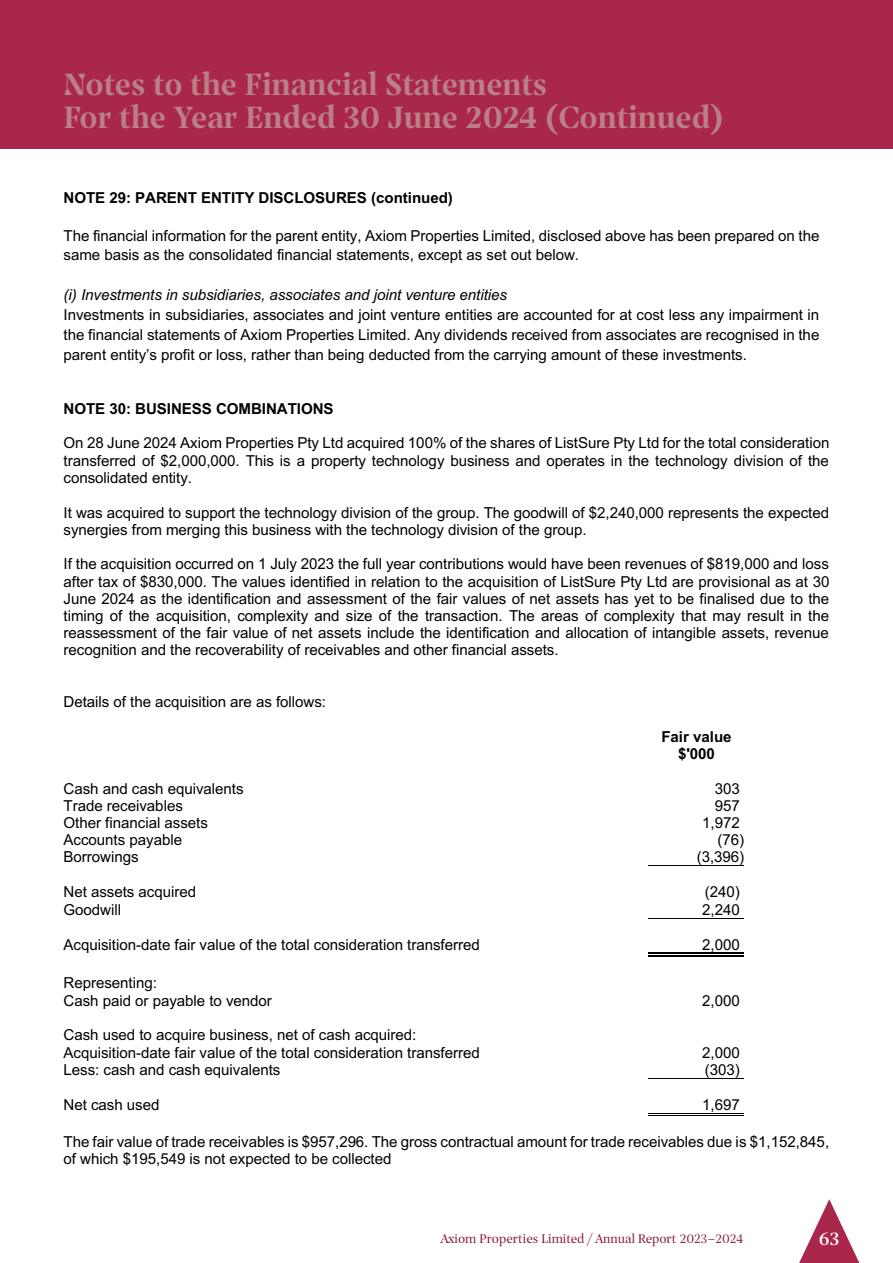
<style>
.page{position:relative;width:893px;height:1263px;background:#fff}
.page>*{position:absolute;margin:0;border:0;box-sizing:border-box;transform-origin:0 0}
.Heading_SMALL_Continued{font:33px/33px "Prospectus M Bld";color:#ba7f87}
.t1{font:19.5px "Prospectus M S Bd";color:#fff}
.t2{font:15.15px/17.2px "Arial";letter-spacing:-.005em;color:#000}
.t3{font:700 15.15px/17.2px "Arial";letter-spacing:-.005em;color:#000;text-align:center}
.t4{font:italic 15.15px "Arial";letter-spacing:-.005em;color:#000}
.t5{font:13.5px "Prospectus M";color:#8c1844}
</style>
<div class="page">
<div style="left:0;top:0;width:893px;height:149px;background:#aa274c"></div>
<svg style="left:799px;top:1199px;width:61px;height:64px"></svg>
<hr style="left:648px;top:866px;width:96px;height:1px;background:#000">
<hr style="left:648px;top:918px;width:96px;height:1px;background:#000">
<hr style="left:648px;top:953px;width:96px;height:1px;background:#000">
<hr style="left:648px;top:956px;width:96px;height:1px;background:#000">
<hr style="left:648px;top:1078px;width:96px;height:1px;background:#000">
<hr style="left:648px;top:1113px;width:96px;height:1px;background:#000">
<hr style="left:648px;top:1115px;width:96px;height:1px;background:#000">
<p class="Heading_SMALL_Continued" style="left:64px;top:66px;width:662px">Notes to the Financial Statements<br>For the Year Ended 30 June 2024 (Continued)</p>
<p class="t3" style="left:64px;top:190px;width:391px">NOTE 29: PARENT ENTITY DISCLOSURES (continued)</p>
<p class="t2" style="left:64px;top:225px;width:757px;line-height:19.8px">The financial information for the parent entity, Axiom Properties Limited, disclosed above has been prepared on the same basis as the consolidated financial statements, except as set out below.</p>
<p class="t4" style="left:64px;top:285px;width:445px">(i) Investments in subsidiaries, associates and joint venture entities</p>
<p class="t2" style="left:64px;top:305px;width:757px;line-height:19.8px;text-align:justify">Investments in subsidiaries, associates and joint venture entities are accounted for at cost less any impairment in the financial statements of Axiom Properties Limited. Any dividends received from associates are recognised in the parent entity’s profit or loss, rather than being deducted from the carrying amount of these investments.</p>
<p class="t3" style="left:64px;top:400px;width:271px">NOTE 30: BUSINESS COMBINATIONS</p>
<p class="t2" style="left:64px;top:434px;width:767px;text-align:justify">On 28 June 2024 Axiom Properties Pty Ltd acquired 100% of the shares of ListSure Pty Ltd for the total consideration transferred of $2,000,000. This is a property technology business and operates in the technology division of the consolidated entity.</p>
<p class="t2" style="left:64px;top:503px;width:767px">It was acquired to support the technology division of the group. The goodwill of $2,240,000 represents the expected synergies from merging this business with the technology division of the group.</p>
<p class="t2" style="left:64px;top:555px;width:767px;text-align:justify">If the acquisition occurred on 1 July 2023 the full year contributions would have been revenues of $819,000 and loss after tax of $830,000. The values identified in relation to the acquisition of ListSure Pty Ltd are provisional as at 30<br>June 2024 as the identification and assessment of the fair values of net assets has yet to be finalised due to the timing of the acquisition, complexity and size of the transaction. The areas of complexity that may result in the reassessment of the fair value of net assets include the identification and allocation of intangible assets, revenue recognition and the recoverability of receivables and other financial assets.</p>
<p class="t2" style="left:64px;top:693px;width:264px">Details of the acquisition are as follows:</p>
<p class="t3" style="left:661px;top:728px;width:72px">Fair value $'000</p>
<p class="t2" style="left:64px;top:779px;width:182px">Cash and cash equivalents</p>
<p class="t2" style="left:715px;top:779px;width:27px">303</p>
<p class="t2" style="left:64px;top:797px;width:121px">Trade receivables</p>
<p class="t2" style="left:715px;top:797px;width:27px">957</p>
<p class="t2" style="left:64px;top:814px;width:146px">Other financial assets</p>
<p class="t2" style="left:702px;top:814px;width:39px">1,972</p>
<p class="t2" style="left:64px;top:831px;width:120px">Accounts payable</p>
<p class="t2" style="left:718px;top:831px;width:28px">(76)</p>
<p class="t2" style="left:64px;top:848px;width:77px">Borrowings</p>
<p class="t2" style="left:697px;top:848px;width:49px">(3,396)</p>
<p class="t2" style="left:64px;top:883px;width:134px">Net assets acquired</p>
<p class="t2" style="left:705px;top:883px;width:37px">(240)</p>
<p class="t2" style="left:64px;top:900px;width:59px">Goodwill</p>
<p class="t2" style="left:702px;top:900px;width:39px">2,240</p>
<p class="t2" style="left:64px;top:935px;width:418px">Acquisition-date fair value of the total consideration transferred</p>
<p class="t2" style="left:702px;top:935px;width:39px">2,000</p>
<p class="t2" style="left:64px;top:974px;width:210px">Representing:<br>Cash paid or payable to vendor</p>
<p class="t2" style="left:702px;top:992px;width:39px">2,000</p>
<p class="t2" style="left:64px;top:1026px;width:418px">Cash used to acquire business, net of cash acquired:<br>Acquisition-date fair value of the total consideration transferred</p>
<p class="t2" style="left:702px;top:1043px;width:39px">2,000</p>
<p class="t2" style="left:64px;top:1061px;width:218px">Less: cash and cash equivalents</p>
<p class="t2" style="left:705px;top:1061px;width:37px">(303)</p>
<p class="t2" style="left:64px;top:1096px;width:97px">Net cash used</p>
<p class="t2" style="left:702px;top:1096px;width:39px">1,697</p>
<p class="t2" style="left:64px;top:1133px;width:767px">The fair value of trade receivables is $957,296. The gross contractual amount for trade receivables due is $1,152,845, of which $195,549 is not expected to be collected</p>
<p class="t5" style="left:441px;top:1228px;width:304px">Axiom Properties Limited / Annual Report 2023–2024</p>
<p class="t1" style="left:819px;top:1224px;width:22px">63</p>
</div>
